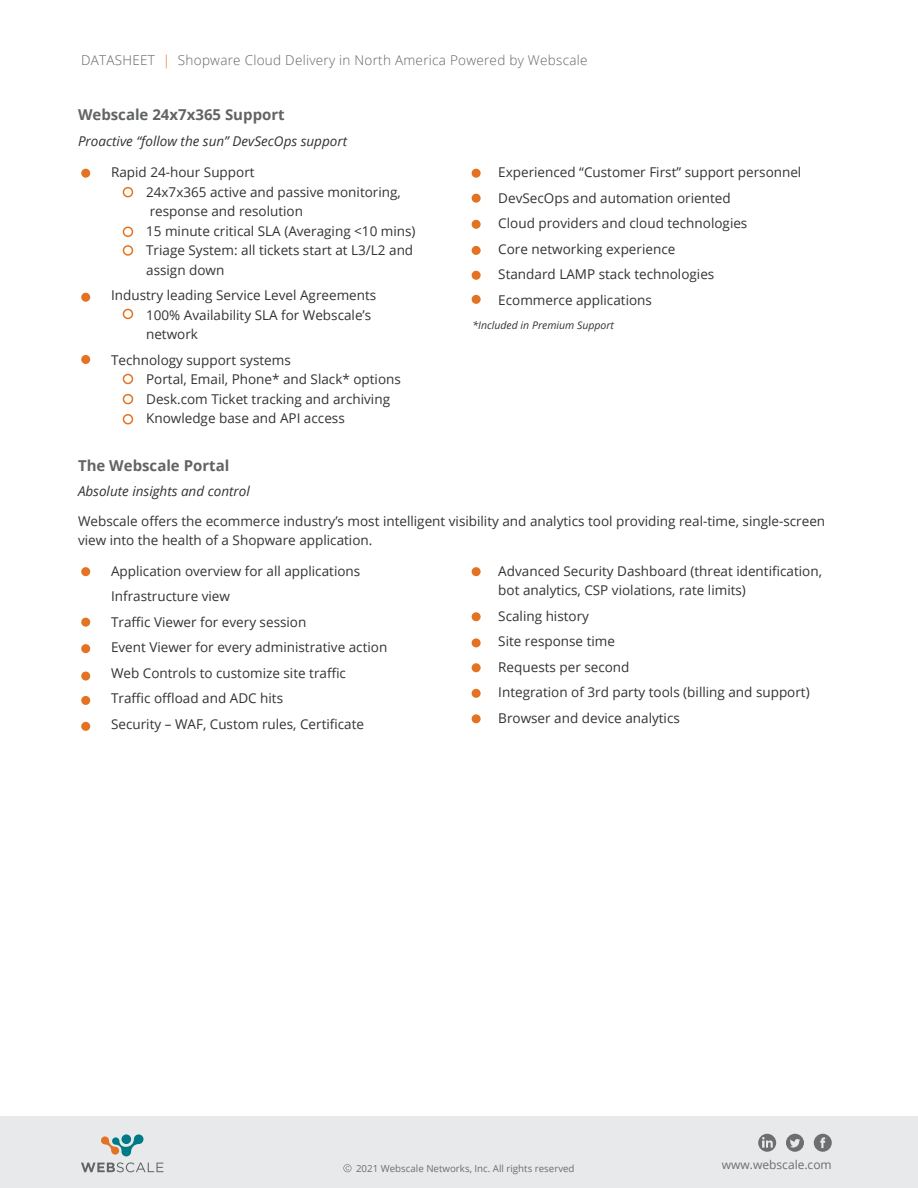
<style>
.page{position:relative;width:918px;height:1188px;background:#fff}
.page>*{position:absolute;margin:0;border:0;box-sizing:border-box;transform-origin:0 0}
.t1{font:700 15px "Open Sans";color:#616365}
.t2{font:13.5px/25.5px "Open Sans";color:#333}
.t3{font:italic 13.5px "Open Sans";color:#333}
.t4{font:300 13.5px "Open Sans";letter-spacing:.02em;color:#616365}
.t5{font:12px "Open Sans";color:#6c6e70}
.t6{font:italic 10.5px "Open Sans";color:#333}
.t7{font:9.75px "Open Sans";color:#6c6e70}
.s1{color:#e37222}
</style>
<div class="page">
<div style="left:0;top:1116px;width:918px;height:72px;background:#e8e9ea"></div>
<svg style="left:101px;top:1134px;width:42px;height:22px"></svg>
<svg style="left:81px;top:1162px;width:83px;height:10px"></svg>
<svg style="left:814px;top:1134px;width:18px;height:18px"></svg>
<svg style="left:758px;top:1134px;width:18px;height:18px"></svg>
<svg style="left:786px;top:1134px;width:18px;height:18px"></svg>
<svg style="left:343px;top:1164px;width:9px;height:8px"></svg>
<div style="left:81px;top:169px;width:9px;height:9px;background:#e37222;border-radius:50%"></div>
<div style="left:81px;top:293px;width:9px;height:9px;background:#e37222;border-radius:50%"></div>
<div style="left:472px;top:169px;width:9px;height:9px;background:#e37222;border-radius:50%"></div>
<div style="left:472px;top:194px;width:9px;height:9px;background:#e37222;border-radius:50%"></div>
<div style="left:472px;top:220px;width:9px;height:9px;background:#e37222;border-radius:50%"></div>
<div style="left:472px;top:246px;width:9px;height:9px;background:#e37222;border-radius:50%"></div>
<div style="left:472px;top:271px;width:9px;height:9px;background:#e37222;border-radius:50%"></div>
<div style="left:472px;top:295px;width:9px;height:9px;background:#e37222;border-radius:50%"></div>
<div style="left:472px;top:567px;width:9px;height:9px;background:#e37222;border-radius:50%"></div>
<div style="left:472px;top:612px;width:9px;height:9px;background:#e37222;border-radius:50%"></div>
<div style="left:472px;top:638px;width:9px;height:9px;background:#e37222;border-radius:50%"></div>
<div style="left:472px;top:663px;width:9px;height:9px;background:#e37222;border-radius:50%"></div>
<div style="left:472px;top:689px;width:9px;height:9px;background:#e37222;border-radius:50%"></div>
<div style="left:472px;top:714px;width:9px;height:9px;background:#e37222;border-radius:50%"></div>
<div style="left:123px;top:187px;width:10px;height:10px;border:2px solid #e37222;border-radius:50%"></div>
<div style="left:123px;top:227px;width:10px;height:10px;border:2px solid #e37222;border-radius:50%"></div>
<div style="left:123px;top:245px;width:10px;height:11px;border:2px solid #e37222;border-radius:50%"></div>
<div style="left:123px;top:309px;width:10px;height:10px;border:2px solid #e37222;border-radius:50%"></div>
<div style="left:123px;top:374px;width:10px;height:10px;border:2px solid #e37222;border-radius:50%"></div>
<div style="left:123px;top:394px;width:10px;height:10px;border:2px solid #e37222;border-radius:50%"></div>
<div style="left:123px;top:414px;width:10px;height:10px;border:2px solid #e37222;border-radius:50%"></div>
<div style="left:81px;top:355px;width:9px;height:9px;background:#e37222;border-radius:50%"></div>
<div style="left:81px;top:567px;width:9px;height:9px;background:#e37222;border-radius:50%"></div>
<div style="left:81px;top:618px;width:9px;height:9px;background:#e37222;border-radius:50%"></div>
<div style="left:81px;top:644px;width:9px;height:9px;background:#e37222;border-radius:50%"></div>
<div style="left:81px;top:672px;width:9px;height:9px;background:#e37222;border-radius:50%"></div>
<div style="left:81px;top:696px;width:9px;height:9px;background:#e37222;border-radius:50%"></div>
<div style="left:81px;top:722px;width:9px;height:9px;background:#e37222;border-radius:50%"></div>
<p class="t4" style="left:81px;top:51px;width:508px">DATASHEET <span class="s1">|</span> Shopware Cloud Delivery in North America Powered by Webscale</p>
<p class="t1" style="left:78px;top:104px;width:208px">Webscale 24x7x365 Support</p>
<p class="t3" style="left:78px;top:132px;width:271px">Proactive “follow the sun” DevSecOps support</p>
<p class="t2" style="left:146px;top:162px;width:271px;line-height:19.5px;text-indent:-35px">Rapid 24-hour Support<br>24x7x365 active and passive monitoring, response and resolution<br>15 minute critical SLA (Averaging &lt;10 mins)<br>Triage System: all tickets start at L3/L2 and assign down</p>
<p class="t2" style="left:146px;top:285px;width:232px;line-height:19.5px;text-indent:-35px">Industry leading Service Level Agreements<br>100% Availability SLA for Webscale’s network</p>
<p class="t2" style="left:146px;top:350px;width:256px;line-height:19.5px;text-indent:-35px">Technology support systems<br>Portal, Email, Phone* and Slack* options Desk.com Ticket tracking and archiving Knowledge base and API access</p>
<p class="t1" style="left:78px;top:455px;width:153px">The Webscale Portal</p>
<p class="t3" style="left:78px;top:482px;width:173px">Absolute insights and control</p>
<p class="t2" style="left:498px;top:159px;width:305px">Experienced “Customer First” support personnel DevSecOps and automation oriented<br>Cloud providers and cloud technologies<br>Core networking experience<br>Standard LAMP stack technologies<br>Ecommerce applications</p>
<p class="t6" style="left:472px;top:318px;width:143px">*Included in Premium Support</p>
<p class="t2" style="left:78px;top:511px;width:749px;line-height:19.5px">Webscale offers the ecommerce industry’s most intelligent visibility and analytics tool providing real-time, single-screen view into the health of a Shopware application.</p>
<p class="t2" style="left:111px;top:558px;width:278px">Application overview for all applications Infrastructure view<br>Traffic Viewer for every session<br>Event Viewer for every administrative action Web Controls to customize site traffic Traffic offload and ADC hits<br>Security – WAF, Custom rules, Certificate</p>
<p class="t2" style="left:498px;top:561px;width:325px;line-height:19.5px">Advanced Security Dashboard (threat identification, bot analytics, CSP violations, rate limits)</p>
<p class="t2" style="left:498px;top:603px;width:313px">Scaling history<br>Site response time<br>Requests per second<br>Integration of 3rd party tools (billing and support)<br>Browser and device analytics</p>
<p class="t7" style="left:356px;top:1161px;width:220px">2021 Webscale Networks, Inc. All rights reserved</p>
<p class="t5" style="left:722px;top:1157px;width:111px">www.webscale.com</p>
</div>
